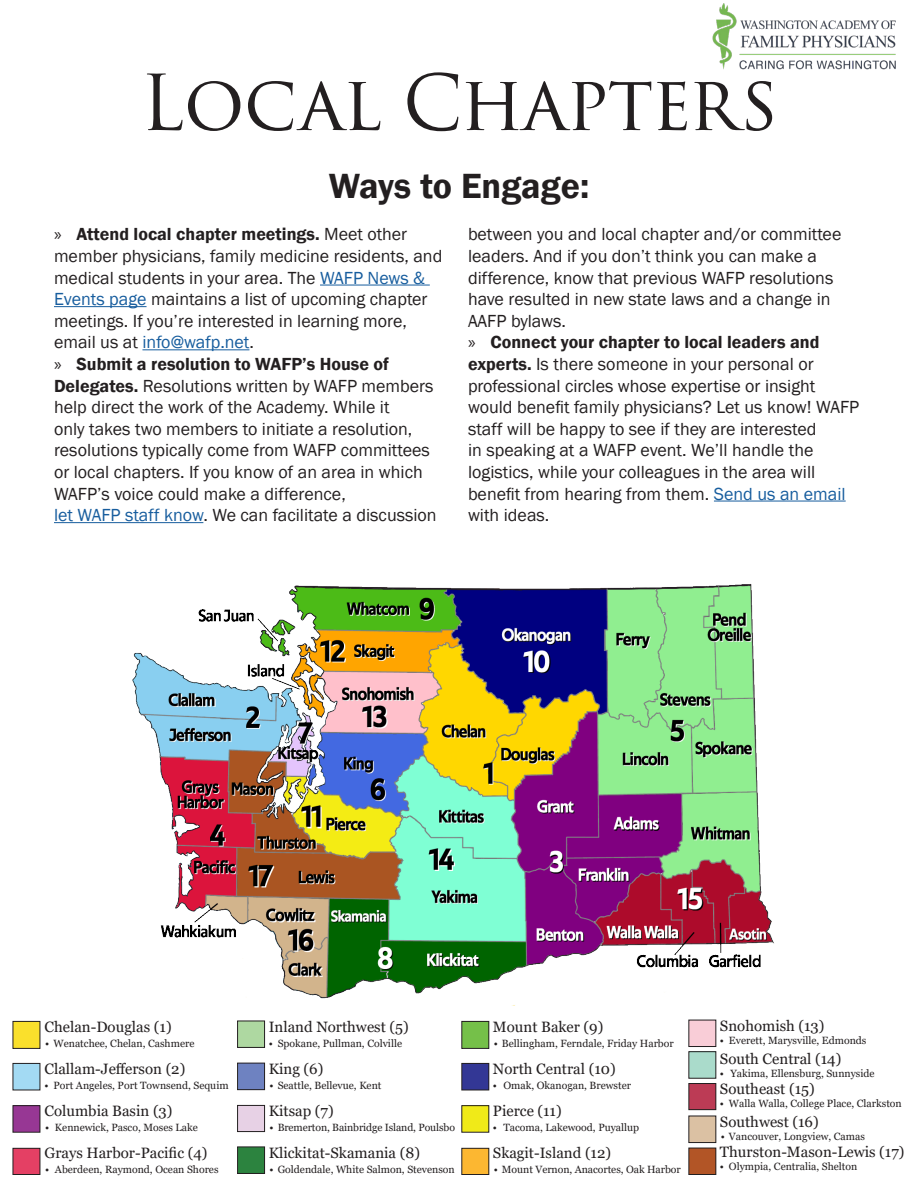
<style>
.page{position:relative;width:918px;height:1188px;background:#fff}
.page>*{position:absolute;margin:0;border:0;box-sizing:border-box;transform-origin:0 0}
.t1{font:75px "Trajan Pro 3";letter-spacing:-.025em;color:#231f20}
.t2{font:600 36px "Franklin Gothic";color:#231f20}
.t3{font:18px/21.6px "Franklin Gothic";color:#231f20}
.t4{font:15px "Georgia";color:#231f20}
.t5{font:10.5px "Georgia";color:#231f20}
.s1{font-family:"Myriad Pro"}
.s2{font-weight:600}
.s3{color:#175d9e}
</style>
<div class="page">
<img style="left:132px;top:584px;width:642px;height:415px">
<div style="left:13px;top:1021px;width:27px;height:27px;background:#fae02c"></div>
<div style="left:13px;top:1021px;width:27px;height:28px;border:1px solid #231f20"></div>
<div style="left:13px;top:1063px;width:27px;height:27px;background:#a3daf3"></div>
<div style="left:13px;top:1106px;width:27px;height:26px;background:#973794"></div>
<div style="left:13px;top:1105px;width:27px;height:28px;border:1px solid #231f20"></div>
<div style="left:13px;top:1148px;width:27px;height:27px;background:#e44064"></div>
<div style="left:13px;top:1148px;width:27px;height:27px;border:1px solid #231f20"></div>
<div style="left:238px;top:1021px;width:27px;height:26px;background:#aed8a1"></div>
<div style="left:237px;top:1021px;width:28px;height:27px;border:1px solid #231f20"></div>
<div style="left:238px;top:1063px;width:27px;height:27px;background:#6e82c1"></div>
<div style="left:237px;top:1063px;width:28px;height:27px;border:1px solid #231f20"></div>
<div style="left:238px;top:1105px;width:27px;height:27px;background:#e7d1e5"></div>
<div style="left:237px;top:1105px;width:28px;height:27px;border:1px solid #231f20"></div>
<div style="left:238px;top:1147px;width:27px;height:26px;background:#2c833f"></div>
<div style="left:237px;top:1147px;width:28px;height:27px;border:1px solid #231f20"></div>
<div style="left:462px;top:1021px;width:27px;height:27px;background:#75c049"></div>
<div style="left:461px;top:1021px;width:28px;height:28px;border:1px solid #231f20"></div>
<div style="left:462px;top:1063px;width:27px;height:27px;background:#333795"></div>
<div style="left:461px;top:1063px;width:28px;height:27px;border:1px solid #231f20"></div>
<div style="left:462px;top:1106px;width:27px;height:26px;background:#f0ea18"></div>
<div style="left:462px;top:1148px;width:27px;height:27px;background:#fcb731"></div>
<div style="left:461px;top:1148px;width:28px;height:27px;border:1px solid #231f20"></div>
<div style="left:689px;top:1020px;width:27px;height:27px;background:#f9cdd7"></div>
<div style="left:689px;top:1052px;width:27px;height:26px;background:#aadbcb"></div>
<div style="left:688px;top:1051px;width:28px;height:28px;border:1px solid #231f20"></div>
<div style="left:689px;top:1084px;width:27px;height:26px;background:#bc3b55"></div>
<div style="left:688px;top:1083px;width:28px;height:27px;border:1px solid #231f20"></div>
<div style="left:689px;top:1116px;width:27px;height:27px;background:#dbc1a3"></div>
<div style="left:689px;top:1148px;width:27px;height:27px;background:#b25526"></div>
<div style="left:688px;top:1148px;width:28px;height:27px;border:1px solid #231f20"></div>
<hr style="left:320px;top:285px;width:110px;height:1px;background:#175d9e">
<hr style="left:54px;top:306px;width:93px;height:1px;background:#175d9e">
<hr style="left:142px;top:349px;width:107px;height:1px;background:#175d9e">
<hr style="left:54px;top:522px;width:149px;height:1px;background:#175d9e">
<hr style="left:714px;top:501px;width:132px;height:1px;background:#175d9e">
<img style="left:712px;top:3px;width:184px;height:66px">
<p class="t1" style="left:140px;top:51px;width:639px">Local Chapters</p>
<p class="t2" style="left:329px;top:164px;width:262px">Ways to Engage:</p>
<p class="t3" style="left:54px;top:224px;width:390px"><span class="s1">»</span> <span class="s2">Attend local chapter meetings.</span> Meet other member physicians, family medicine residents, and medical students in your area. The <span class="s3">WAFP News &amp; Events page</span> maintains a list of upcoming chapter meetings. If you’re interested in learning more, email us at <span class="s3">info@wafp.net</span>.</p>
<p class="t3" style="left:54px;top:354px;width:384px"><span class="s1">»</span> <span class="s2">Submit a resolution to WAFP’s House of Delegates.</span> Resolutions written by WAFP members help direct the work of the Academy. While it<br>only takes two members to initiate a resolution, resolutions typically come from WAFP committees or local chapters. If you know of an area in which WAFP’s voice could make a difference,<br><span class="s3">let WAFP staff know</span>. We can facilitate a discussion</p>
<p class="t3" style="left:468px;top:224px;width:375px">between you and local chapter and/or committee leaders. And if you don’t think you can make a difference, know that previous WAFP resolutions have resulted in new state laws and a change in AAFP bylaws.</p>
<p class="t3" style="left:468px;top:332px;width:393px"><span class="s1">»</span> <span class="s2">Connect your chapter to local leaders and experts.</span> Is there someone in your personal or professional circles whose expertise or insight would benefit family physicians? Let us know! WAFP staff will be happy to see if they are interested<br>in speaking at a WAFP event. We’ll handle the logistics, while your colleagues in the area will benefit from hearing from them. <span class="s3">Send us an email </span>with ideas.</p>
<p class="t4" style="left:44px;top:1018px;width:129px">Chelan-Douglas (1)</p>
<p class="t5" style="left:45px;top:1037px;width:151px">• Wenatchee, Chelan, Cashmere</p>
<p class="t4" style="left:44px;top:1060px;width:142px">Clallam-Jefferson (2)</p>
<p class="t5" style="left:44px;top:1079px;width:186px">• Port Angeles, Port Townsend, Sequim</p>
<p class="t4" style="left:44px;top:1102px;width:130px">Columbia Basin (3)</p>
<p class="t5" style="left:45px;top:1121px;width:154px">• Kennewick, Pasco, Moses Lake</p>
<p class="t4" style="left:44px;top:1144px;width:165px">Grays Harbor-Pacific (4)</p>
<p class="t5" style="left:45px;top:1163px;width:175px">• Aberdeen, Raymond, Ocean Shores</p>
<p class="t4" style="left:269px;top:1018px;width:142px">Inland Northwest (5)</p>
<p class="t5" style="left:269px;top:1037px;width:135px">• Spokane, Pullman, Colville</p>
<p class="t4" style="left:269px;top:1060px;width:56px">King (6)</p>
<p class="t5" style="left:269px;top:1079px;width:114px">• Seattle, Bellevue, Kent</p>
<p class="t4" style="left:269px;top:1102px;width:66px">Kitsap (7)</p>
<p class="t5" style="left:269px;top:1121px;width:187px">• Bremerton, Bainbridge Island, Poulsbo</p>
<p class="t4" style="left:269px;top:1144px;width:153px">Klickitat-Skamania (8)</p>
<p class="t5" style="left:269px;top:1163px;width:187px">• Goldendale, White Salmon, Stevenson</p>
<p class="t4" style="left:493px;top:1018px;width:112px">Mount Baker (9)</p>
<p class="t5" style="left:494px;top:1037px;width:182px">• Bellingham, Ferndale, Friday Harbor</p>
<p class="t4" style="left:493px;top:1060px;width:124px">North Central (10)</p>
<p class="t5" style="left:493px;top:1079px;width:140px">• Omak, Okanogan, Brewster</p>
<p class="t4" style="left:493px;top:1102px;width:70px">Pierce (11)</p>
<p class="t5" style="left:493px;top:1121px;width:148px">• Tacoma, Lakewood, Puyallup</p>
<p class="t4" style="left:493px;top:1144px;width:120px">Skagit-Island (12)</p>
<p class="t5" style="left:494px;top:1163px;width:189px">• Mount Vernon, Anacortes, Oak Harbor</p>
<p class="t4" style="left:720px;top:1017px;width:106px">Snohomish (13)</p>
<p class="t5" style="left:720px;top:1034px;width:148px">• Everett, Marysville, Edmonds</p>
<p class="t4" style="left:720px;top:1050px;width:123px">South Central (14)</p>
<p class="t5" style="left:720px;top:1067px;width:156px">• Yakima, Ellensburg, Sunnyside</p>
<p class="t4" style="left:720px;top:1080px;width:96px">Southeast (15)</p>
<p class="t5" style="left:720px;top:1097px;width:183px">• Walla Walla, College Place, Clarkston</p>
<p class="t4" style="left:720px;top:1113px;width:100px">Southwest (16)</p>
<p class="t5" style="left:721px;top:1130px;width:146px">• Vancouver, Longview, Camas</p>
<p class="t4" style="left:720px;top:1143px;width:186px">Thurston-Mason-Lewis (17)</p>
<p class="t5" style="left:720px;top:1160px;width:139px">• Olympia, Centralia, Shelton</p>
</div>
